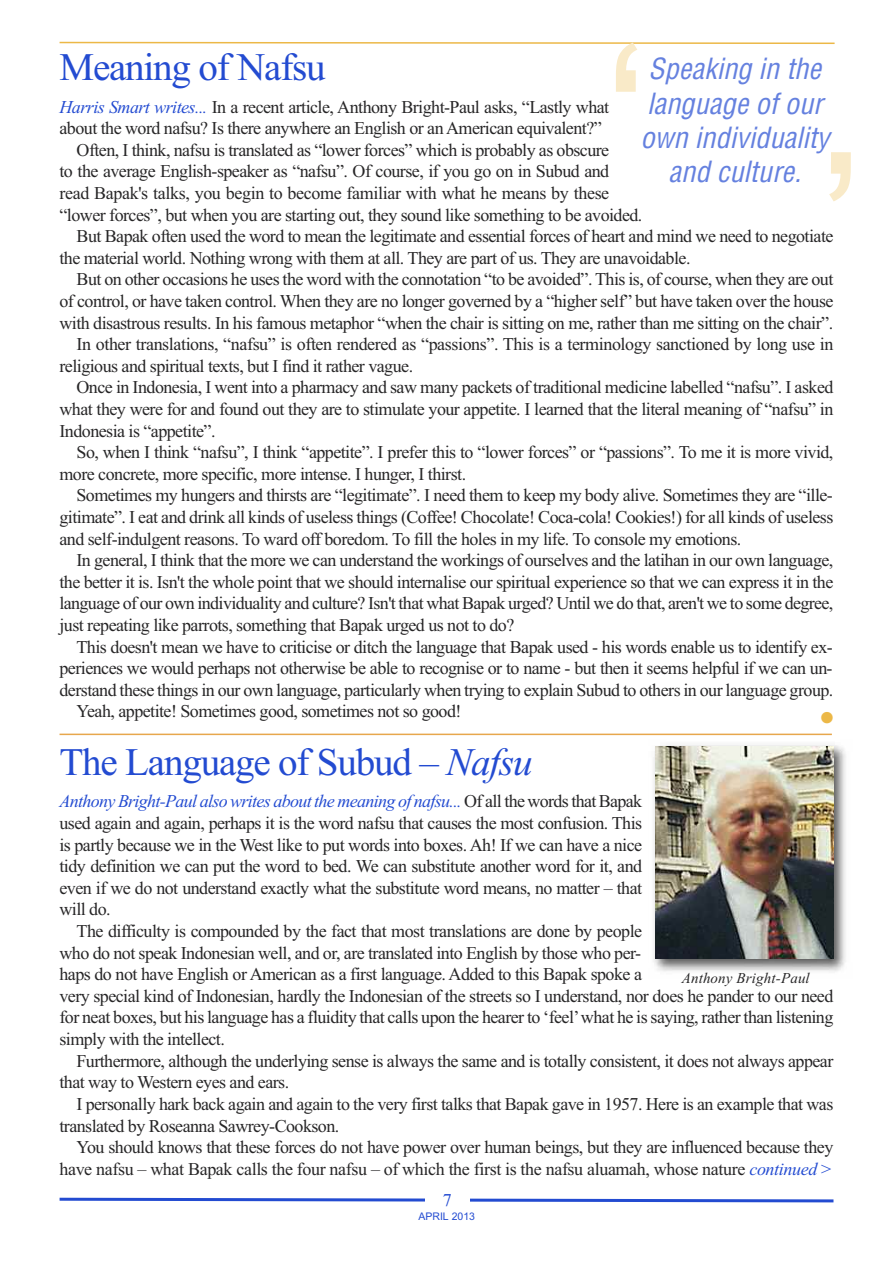
<style>
.page{position:relative;width:893px;height:1263px;background:#fff}
.page>*{position:absolute;margin:0;border:0;box-sizing:border-box;transform-origin:0 0}
.t1{font:210px "Arial";color:#f9eac8}
.t2{font:italic 46.5px "Times New Roman";color:#ecb847}
.t3{font:39px "Times New Roman";letter-spacing:-.03em;color:#234bd1}
.t4{font:italic condensed 28.5px/34.2px "Helvetica";color:#6581df;text-align:justify}
.t5{font:18px/21.6px "Times New Roman";letter-spacing:-.03em;color:#272627}
.t6{font:18px "Times New Roman";color:#234bd1}
.t7{font:italic 15px "Times New Roman";letter-spacing:.01em;color:#272627}
.t8{font:10.5px "Arial";color:#234bd1}
.s1{font-style:italic;color:#234bd1}
.s2{font-style:italic}
</style>
<div class="page">
<svg style="left:59px;top:1197px;width:775px;height:6px"></svg>
<div style="left:425px;top:1193px;width:44px;height:38px;background:#fff"></div>
<svg style="left:59px;top:41px;width:776px;height:3px"></svg>
<hr style="left:60px;top:734px;width:772px;height:1px;background:#e7a74c">
<img style="left:653px;top:745px;width:193px;height:227px">
<img style="left:656px;top:747px;width:177px;height:212px">
<h1 class="t1" style="left:603px;top:0;width:48px">‘</h1>
<h3 class="t3" style="left:60px;top:44px;width:268px">Meaning of Nafsu</h3>
<p class="t5" style="left:60px;top:96px;width:551px"><span class="s1">Harris Smart writes...</span> In a recent article, Anthony Bright-Paul asks, “Lastly what</p>
<p class="t5" style="left:60px;top:117px;width:544px">about the word nafsu? Is there anywhere an English or an American equivalent?”</p>
<p class="t5" style="left:77px;top:139px;width:534px">Often, I think, nafsu is translated as “lower forces” which is probably as obscure</p>
<p class="t5" style="left:60px;top:160px;width:551px">to the average English-speaker as “nafsu”. Of course, if you go on in Subud and</p>
<p class="t5" style="left:60px;top:182px;width:551px">read Bapak's talks, you begin to become familiar with what he means by these</p>
<p class="t5" style="left:60px;top:204px;width:584px">“lower forces”, but when you are starting out, they sound like something to be avoided.</p>
<p class="t5" style="left:77px;top:225px;width:758px">But Bapak often used the word to mean the legitimate and essential forces of heart and mind we need to negotiate</p>
<p class="t5" style="left:60px;top:247px;width:632px">the material world. Nothing wrong with them at all. They are part of us. They are unavoidable.</p>
<p class="t5" style="left:77px;top:268px;width:758px">But on other occasions he uses the word with the connotation “to be avoided”. This is, of course, when they are out</p>
<p class="t5" style="left:60px;top:290px;width:775px">of control, or have taken control. When they are no longer governed by a “higher self” but have taken over the house</p>
<p class="t5" style="left:60px;top:312px;width:775px">with disastrous results. In his famous metaphor “when the chair is sitting on me, rather than me sitting on the chair”.</p>
<p class="t5" style="left:77px;top:333px;width:758px">In other translations, “nafsu” is often rendered as “passions”. This is a terminology sanctioned by long use in</p>
<p class="t5" style="left:60px;top:355px;width:355px">religious and spiritual texts, but I find it rather vague.</p>
<p class="t5" style="left:77px;top:376px;width:758px">Once in Indonesia, I went into a pharmacy and saw many packets of traditional medicine labelled “nafsu”. I asked</p>
<p class="t5" style="left:60px;top:398px;width:775px">what they were for and found out they are to stimulate your appetite. I learned that the literal meaning of “nafsu” in</p>
<p class="t5" style="left:60px;top:420px;width:158px">Indonesia is “appetite”.</p>
<p class="t5" style="left:77px;top:441px;width:758px">So, when I think “nafsu”, I think “appetite”. I prefer this to “lower forces” or “passions”. To me it is more vivid,</p>
<p class="t5" style="left:60px;top:463px;width:408px">more concrete, more specific, more intense. I hunger, I thirst.</p>
<p class="t5" style="left:77px;top:484px;width:758px">Sometimes my hungers and thirsts are “legitimate”. I need them to keep my body alive. Sometimes they are “ille-</p>
<p class="t5" style="left:60px;top:506px;width:775px">gitimate”. I eat and drink all kinds of useless things (Coffee! Chocolate! Coca-cola! Cookies!) for all kinds of useless</p>
<p class="t5" style="left:60px;top:528px;width:683px">and self-indulgent reasons. To ward off boredom. To fill the holes in my life. To console my emotions.</p>
<p class="t5" style="left:77px;top:549px;width:758px">In general, I think that the more we can understand the workings of ourselves and the latihan in our own language,</p>
<p class="t5" style="left:60px;top:571px;width:775px">the better it is. Isn't the whole point that we should internalise our spiritual experience so that we can express it in the</p>
<p class="t5" style="left:60px;top:592px;width:775px">language of our own individuality and culture? Isn't that what Bapak urged? Until we do that, aren't we to some degree,</p>
<p class="t5" style="left:60px;top:614px;width:456px">just repeating like parrots, something that Bapak urged us not to do?</p>
<p class="t5" style="left:77px;top:636px;width:758px">This doesn't mean we have to criticise or ditch the language that Bapak used - his words enable us to identify ex-</p>
<p class="t5" style="left:60px;top:657px;width:774px">periences we would perhaps not otherwise be able to recognise or to name - but then it seems helpful if we can un-</p>
<p class="t5" style="left:59px;top:679px;width:775px">derstand these things in our own language, particularly when trying to explain Subud to others in our language group.</p>
<p class="t5" style="left:77px;top:700px;width:387px">Yeah, appetite! Sometimes good, sometimes not so good!</p>
<h3 class="t3" style="left:60px;top:739px;width:475px">The Language of Subud – <span class="s2">Nafsu</span></h3>
<p class="t5" style="left:60px;top:790px;width:584px;text-align:justify"><span class="s1">Anthony Bright-Paul also writes about the meaning of nafsu...</span> Of all the words that Bapak used again and again, perhaps it is the word nafsu that causes the most confusion. This is partly because we in the West like to put words into boxes. Ah! If we can have a nice tidy definition we can put the word to bed. We can substitute another word for it, and even if we do not understand exactly what the substitute word means, no matter – that will do.</p>
<p class="t5" style="left:59px;top:920px;width:775px;text-indent:17px">The difficulty is compounded by the fact that most translations are done by people<br>who do not speak Indonesian well, and or, are translated into English by those who per-<br>haps do not have English or American as a first language. Added to this Bapak spoke a<br>very special kind of Indonesian, hardly the Indonesian of the streets so I understand, nor does he pander to our need for neat boxes, but his language has a fluidity that calls upon the hearer to ‘feel’what he is saying, rather than listening simply with the intellect.</p>
<p class="t5" style="left:59px;top:1050px;width:775px;text-indent:17px">Furthermore, although the underlying sense is always the same and is totally consistent, it does not always appear that way to Western eyes and ears.</p>
<p class="t5" style="left:59px;top:1093px;width:775px;text-indent:17px">I personally hark back again and again to the very first talks that Bapak gave in 1957. Here is an example that was translated by Roseanna Sawrey-Cookson.</p>
<p class="t5" style="left:59px;top:1136px;width:775px;text-align:right">You should knows that these forces do not have power over human beings, but they are influenced because they have nafsu – what Bapak calls the four nafsu – of which the first is the nafsu aluamah, whose nature <span class="s1">continued &gt;</span></p>
<p class="t6" style="left:443px;top:1189px;width:10px">7</p>
<p class="t8" style="left:418px;top:1210px;width:58px">APRIL 2013</p>
<h3 class="t4" style="left:640px;top:54px;width:191px">Speaking in the language of our own individuality</h3>
<h3 class="t4" style="left:668px;top:157px;width:140px">and culture.</h3>
<h1 class="t1" style="left:864px;top:244px;width:49px;rotate:-180deg">‘</h1>
<h2 class="t2" style="left:819px;top:689px;width:18px">•</h2>
<p class="t7" style="left:682px;top:968px;width:130px">Anthony Bright-Paul</p>
</div>
